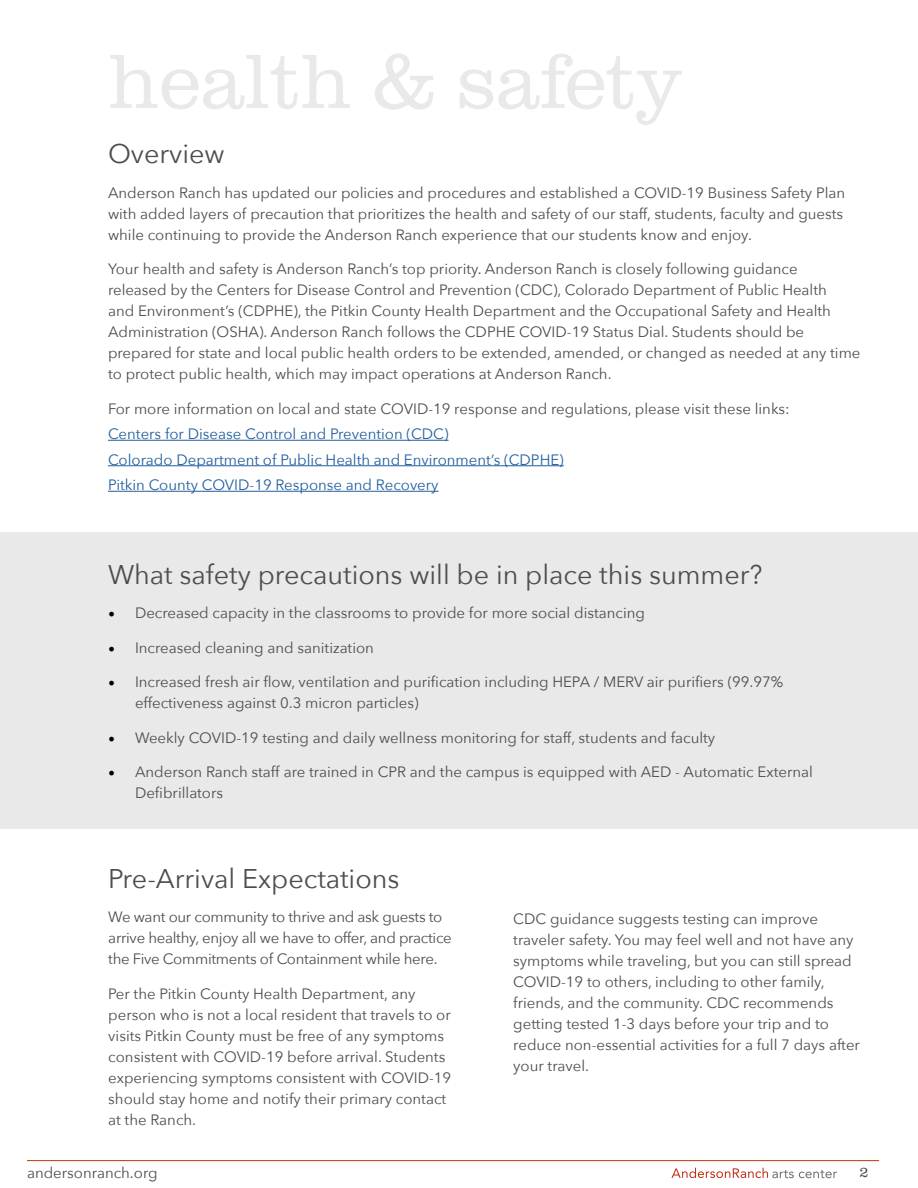
<style>
.page{position:relative;width:918px;height:1188px;background:#fff}
.page>*{position:absolute;margin:0;border:0;box-sizing:border-box;transform-origin:0 0}
.t1{font:300 79.5px "Clarendon URW";letter-spacing:-.005em;color:#e9e9ea}
.t2{font:27px "Avenir Next";color:#4d4d4f}
.t3{font:15px/21px "Avenir Next";color:#4d4d4f}
.t4{font:15px/25.5px "Avenir Next";color:#215e9e}
.t5{font:15px/21px "Avenir Next";letter-spacing:-.02em;color:#4d4d4f}
.t6{font:300 15px "Clarendon URW";color:#4d4d4f}
.s1{font-family:"Minion Pro";font-size:18px;color:#000}
</style>
<div class="page">
<hr style="left:27px;top:1160px;width:852px;height:1px;background:#c0311a">
<svg style="left:671px;top:1168px;width:166px;height:10px"></svg>
<div style="left:0;top:532px;width:918px;height:297px;background:#e9e9ea"></div>
<hr style="left:108px;top:440px;width:341px;height:1px;background:#215e9e">
<hr style="left:108px;top:465px;width:456px;height:1px;background:#215e9e">
<hr style="left:108px;top:491px;width:331px;height:1px;background:#215e9e">
<h1 class="t1" style="left:108px;top:27px;width:575px">health &amp; safety</h1>
<h2 class="t2" style="left:108px;top:131px;width:118px">Overview</h2>
<p class="t3" style="left:108px;top:181px;width:739px">Anderson Ranch has updated our policies and procedures and established a COVID-19 Business Safety Plan with added layers of precaution that prioritizes the health and safety of our staff, students, faculty and guests while continuing to provide the Anderson Ranch experience that our students know and enjoy.</p>
<p class="t3" style="left:108px;top:258px;width:754px">Your health and safety is Anderson Ranch’s top priority. Anderson Ranch is closely following guidance<br>released by the Centers for Disease Control and Prevention (CDC), Colorado Department of Public Health<br>and Environment’s (CDPHE), the Pitkin County Health Department and the Occupational Safety and Health Administration (OSHA). Anderson Ranch follows the CDPHE COVID-19 Status Dial. Students should be prepared for state and local public health orders to be extended, amended, or changed as needed at any time to protect public health, which may impact operations at Anderson Ranch.</p>
<p class="t3" style="left:108px;top:397px;width:683px">For more information on local and state COVID-19 response and regulations, please visit these links:</p>
<p class="t4" style="left:108px;top:421px;width:457px">Centers for Disease Control and Prevention (CDC)<br>Colorado Department of Public Health and Environment’s (CDPHE)<br>Pitkin County COVID-19 Response and Recovery</p>
<h2 class="t2" style="left:108px;top:552px;width:656px">What safety precautions will be in place this summer?</h2>
<p class="t3" style="left:108px;top:602px;width:539px"><span class="s1">•</span> Decreased capacity in the classrooms to provide for more social distancing</p>
<p class="t3" style="left:108px;top:636px;width:268px"><span class="s1">•</span> Increased cleaning and sanitization</p>
<p class="t3" style="left:135px;top:671px;width:650px;text-indent:-27px"><span class="s1">•</span> Increased fresh air flow, ventilation and purification including HEPA / MERV air purifiers (99.97% effectiveness against 0.3 micron particles)</p>
<p class="t3" style="left:108px;top:726px;width:609px"><span class="s1">•</span> Weekly COVID-19 testing and daily wellness monitoring for staff, students and faculty</p>
<p class="t3" style="left:135px;top:761px;width:679px;text-indent:-27px"><span class="s1">•</span> Anderson Ranch staff are trained in CPR and the campus is equipped with AED - Automatic External<br>Defibrillators</p>
<h2 class="t2" style="left:108px;top:856px;width:293px">Pre-Arrival Expectations</h2>
<p class="t5" style="left:108px;top:906px;width:345px">We want our community to thrive and ask guests to arrive healthy, enjoy all we have to offer, and practice the Five Commitments of Containment while here.</p>
<p class="t3" style="left:108px;top:983px;width:345px">Per the Pitkin County Health Department, any person who is not a local resident that travels to or visits Pitkin County must be free of any symptoms consistent with COVID-19 before arrival. Students experiencing symptoms consistent with COVID-19 should stay home and notify their primary contact at the Ranch.</p>
<p class="t3" style="left:513px;top:908px;width:348px">CDC guidance suggests testing can improve traveler safety. You may feel well and not have any symptoms while traveling, but you can still spread COVID-19 to others, including to other family, friends, and the community. CDC recommends getting tested 1-3 days before your trip and to reduce non-essential activities for a full 7 days after your travel.</p>
<p class="t3" style="left:27px;top:1161px;width:132px">andersonranch.org</p>
<p class="t6" style="left:859px;top:1162px;width:11px">2</p>
</div>
